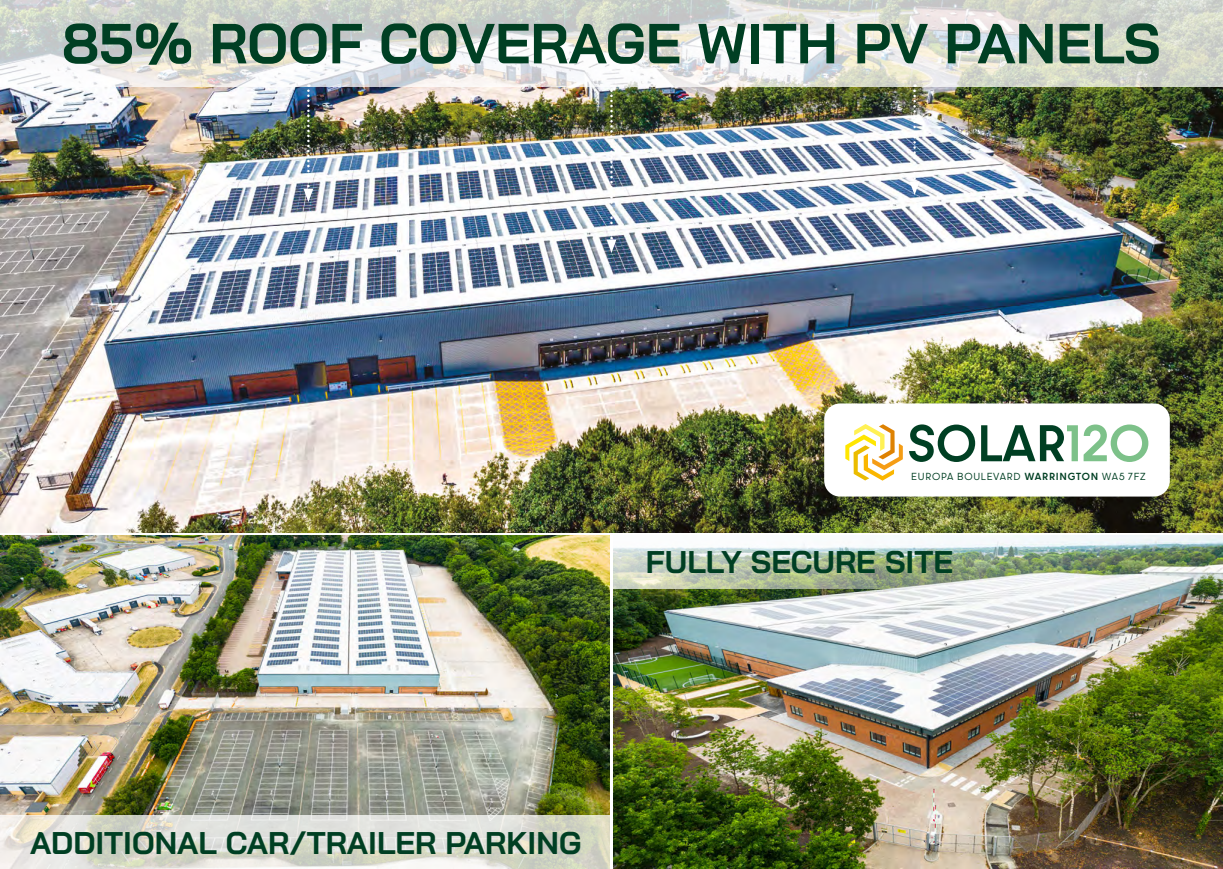
<style>
.page{position:relative;width:1223px;height:869px;background:#fff}
.page>*{position:absolute;margin:0;border:0;box-sizing:border-box;transform-origin:0 0}
.t1{font:700 56.25px "Bai Jamjuree";color:#003f23}
.t2{font:700 50.75px "Dystopian";color:#003f23}
.t3{font:700 31.38px "Bai Jamjuree";color:#003f23}
.t4{font:10.12px "Dystopian";letter-spacing:.075em;color:#003f23}
.s1{color:#7dc189}
.s2{font-weight:700}
</style>
<div class="page">
<img style="left:0;top:535px;width:609px;height:280px">
<img style="left:613px;top:588px;width:609px;height:280px">
<img style="left:0;top:86px;width:1222px;height:445px">
<svg style="left:0;top:0;width:1222px;height:86px"></svg>
<svg style="left:0;top:815px;width:609px;height:53px;background:#ddded5"></svg>
<img style="left:613px;top:535px;width:609px;height:53px">
<svg style="left:303px;top:84px;width:10px;height:118px"></svg>
<svg style="left:909px;top:84px;width:10px;height:111px"></svg>
<img style="left:606px;top:84px;width:10px;height:169px">
<div style="left:824px;top:403px;width:345px;height:93px;background:#fff;border-radius:16px"></div>
<svg style="left:845px;top:424px;width:57px;height:56px"></svg>
<h1 class="t1" style="left:62px;top:11px;width:1099px">85% ROOF COVERAGE WITH PV PANELS</h1>
<h2 class="t2" style="left:907px;top:411px;width:244px">SOLAR<span class="s1">120</span></h2>
<p class="t4" style="left:911px;top:470px;width:236px">EUROPA BOULEVARD <span class="s2">WARRINGTON</span> WA5 7FZ</p>
<p class="t3" style="left:646px;top:544px;width:309px">FULLY SECURE SITE</p>
<p class="t3" style="left:30px;top:824px;width:552px">ADDITIONAL CAR/TRAILER PARKING</p>
</div>
